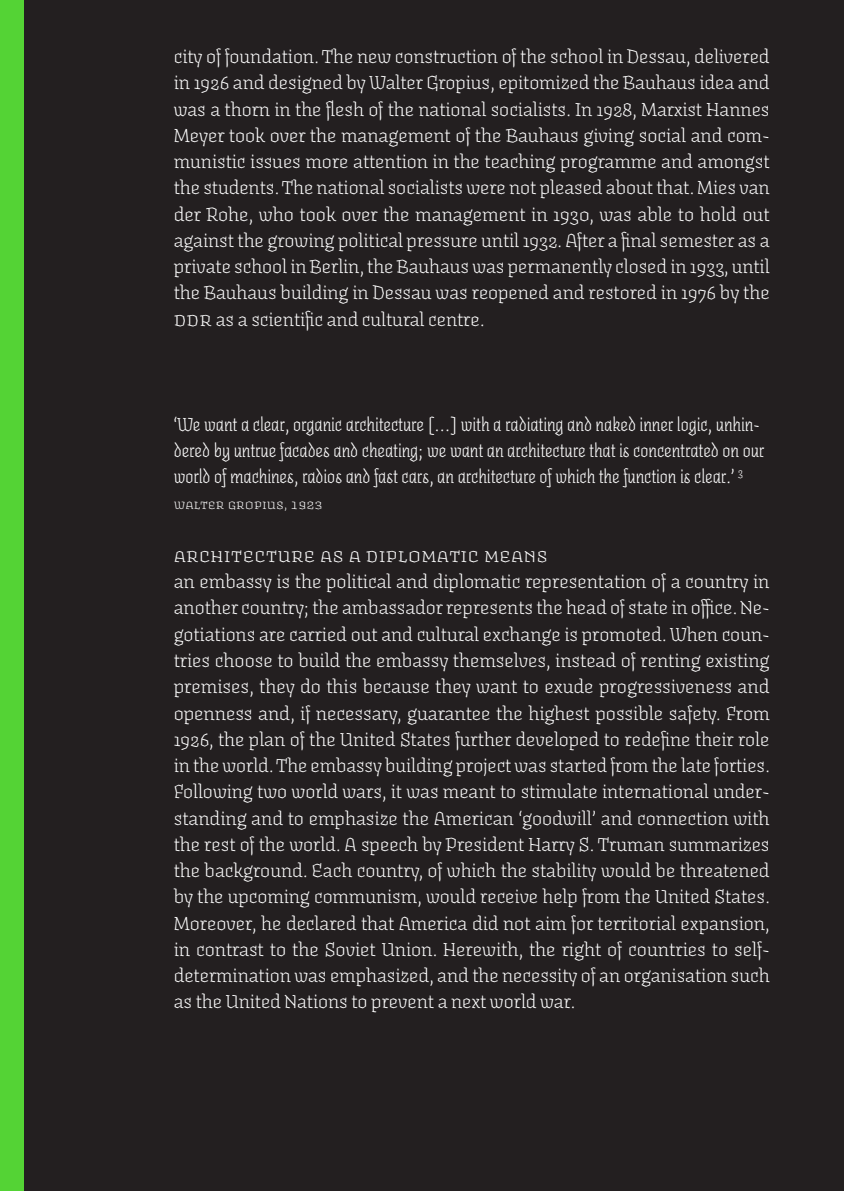
<style>
.page{position:relative;width:844px;height:1191px;background:#fff}
.page>*{position:absolute;margin:0;border:0;box-sizing:border-box;transform-origin:0 0}
.plat{font:20.65px/26.2px "Fakir Pro";color:#fff;text-align:justify}
.plat-2{font:italic 20.65px/26.2px "Fakir Pro";color:#fff}
.plat-3{font:20.65px "Fakir Pro Regular Small Caps";color:#fff}
.plat-4{font:14px "Fakir Pro Regular Small Caps";color:#fff}
.s1{font-family:"Fakir Pro Regular Small Caps"}
</style>
<div class="page">
<div style="left:0;top:0;width:25px;height:1191px;background:#54d335"></div>
<div style="left:25px;top:0;width:818px;height:1191px;background:#231f20"></div>
<p class="plat" style="left:174px;top:43px;width:597px">city of foundation. The new construction of the school in Dessau, delivered in 1926 and designed by Walter Gropius, epitomized the Bauhaus idea and was a thorn in the flesh of the national socialists. In 1928, Marxist Hannes Meyer took over the management of the Bauhaus giving social and com&shy;munistic issues more attention in the teaching programme and amongst the students. The national socialists were not pleased about that. Mies van der Rohe, who took over the management in 1930, was able to hold out against the growing political pressure until 1932. After a final semester as a private school in Berlin, the Bauhaus was permanently closed in 1933, until the Bauhaus building in Dessau was reopened and restored in 1976 by the <span class="s1">ddr</span> as a scientific and cultural centre.</p>
<p class="plat-2" style="left:174px;top:410px;width:592px">‘We want a clear, organic architecture […] with a radiating and naked inner logic, unhin&shy;dered by untrue facades and cheating; we want an architecture that is concentrated on our world of machines, radios and fast cars, an architecture of which the function is clear.’ <sup>3</sup></p>
<p class="plat-4" style="left:174px;top:496px;width:150px">walter gropius, 1923</p>
<p class="plat-3" style="left:174px;top:542px;width:376px">architecture as a diplomatic means</p>
<p class="plat" style="left:174px;top:568px;width:597px">an embassy is the political and diplomatic representation of a country in another country; the ambassador represents the head of state in office. Ne&shy;gotiations are carried out and cultural exchange is promoted. When coun&shy;tries choose to build the embassy themselves, instead of renting existing premises, they do this because they want to exude progressiveness and openness and, if necessary, guarantee the highest possible safety. From 1926, the plan of the United States further developed to redefine their role in the world. The embassy building project was started from the late forties.<br>Following two world wars, it was meant to stimulate international under&shy;standing and to emphasize the American ‘goodwill’ and connection with the rest of the world. A speech by President Harry S. Truman summarizes the background. Each country, of which the stability would be threatened by the upcoming communism, would receive help from the United States.<br>Moreover, he declared that America did not aim for territorial expansion, in contrast to the Soviet Union. Herewith, the right of countries to self&shy;determination was emphasized, and the necessity of an organisation such as the United Nations to prevent a next world war.</p>
</div>
